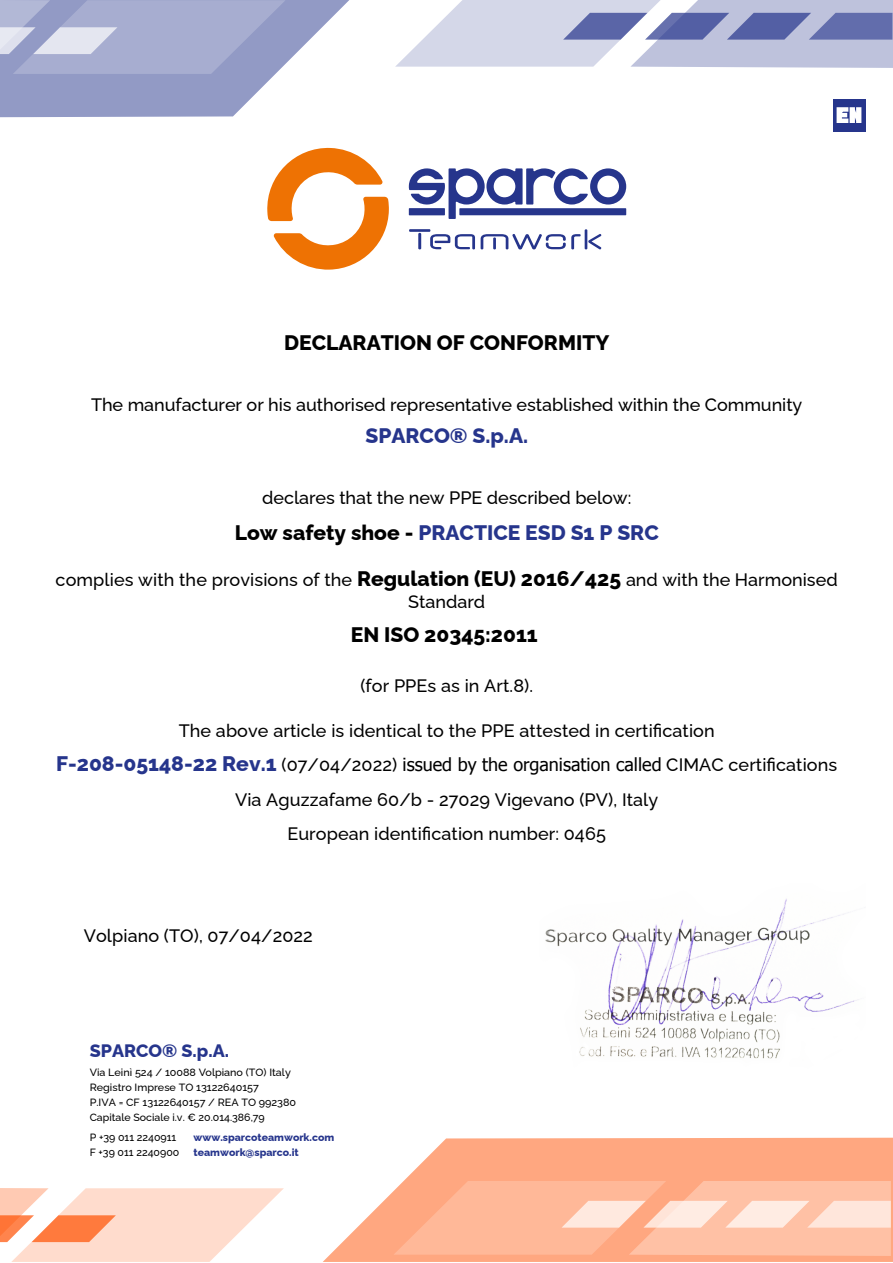
<style>
.page{position:relative;width:893px;height:1263px;background:#fff}
.page>*{position:absolute;margin:0;border:0;box-sizing:border-box;transform-origin:0 0}
.t1{font:800 21px "Raleway";color:#26358c}
.t2{font:800 21px "Raleway";color:#000}
.t3{font:500 18px/34.5px "Raleway";letter-spacing:.005em;color:#000;text-align:center}
.t4{font:800 18px "Raleway";color:#26358c}
.t5{font:500 10.5px/15px "Raleway";color:#000}
.t6{font:800 10.5px/15px "Raleway";color:#26358c}
.s1{color:#000}
.s2{font-weight:800;font-size:21px}
.s3{font-weight:800;font-size:21px;color:#26358c}
.s4{font-family:"Tahoma";font-weight:400}
</style>
<div class="page">
<svg style="left:0;top:0;width:349px;height:117px"></svg>
<svg style="left:395px;top:0;width:498px;height:68px;background:#bbc0db"></svg>
<svg style="left:323px;top:1138px;width:570px;height:124px;fill:#ffa780"></svg>
<svg style="left:394px;top:1181px;width:497px;height:75px;background:#ffc1a5"></svg>
<svg style="left:0;top:1188px;width:284px;height:74px"></svg>
<svg style="left:409px;top:168px;width:217px;height:51px"></svg>
<hr style="left:418px;top:233px;width:3px;height:16px;background:#26358c">
<hr style="left:409px;top:229px;width:21px;height:3px;background:#26358c">
<svg style="left:430px;top:234px;width:45px;height:15px"></svg>
<svg style="left:481px;top:229px;width:120px;height:20px"></svg>
<svg style="left:267px;top:148px;width:122px;height:122px"></svg>
<img style="left:545px;top:899px;width:314px;height:160px">
<div style="left:833px;top:99px;width:32px;height:33px;background:#26358c"></div>
<svg style="left:837px;top:107px;width:24px;height:16px"></svg>
<p class="t2" style="left:284px;top:326px;width:327px">DECLARATION OF CONFORMITY</p>
<p class="t3" style="left:91px;top:385px;width:713px">The manufacturer or his authorised representative established within the Community</p>
<p class="t1" style="left:365px;top:419px;width:164px">SPARCO® S.p.A.</p>
<p class="t3" style="left:262px;top:478px;width:371px">declares that the new PPE described below:</p>
<p class="t1" style="left:235px;top:516px;width:426px"><span class="s1">Low safety shoe -</span> PRACTICE ESD S1 P SRC</p>
<p class="t3" style="left:56px;top:567px;width:784px;line-height:21.6px">complies with the provisions of the <span class="s2">Regulation (EU) 2016/425</span> and with the Harmonised<br>Standard</p>
<p class="t2" style="left:351px;top:618px;width:188px">EN ISO 20345:2011</p>
<p class="t3" style="left:360px;top:666px;width:174px">(for PPEs as in Art.8).</p>
<p class="t3" style="left:56px;top:711px;width:783px">The above article is identical to the PPE attested in certification<br><span class="s3">F-208-05148-22 Rev.1</span> (07/04/2022) <span class="s4">issued by the organisation called</span> CIMAC certifications Via Aguzzafame 60/b - 27029 Vigevano (PV), Italy<br>European identification number: 0465</p>
<p class="t3" style="left:84px;top:916px;width:231px">Volpiano (TO), 07/04/2022</p>
<p class="t4" style="left:90px;top:1036px;width:141px">SPARCO® S.p.A.</p>
<p class="t5" style="left:90px;top:1063px;width:208px">Via Leinì 524 / 10088 Volpiano (TO) Italy Registro Imprese TO 13122640157<br>P.IVA = CF 13122640157 / REA TO 992380<br>Capitale Sociale i.v. € 20.014.386,79</p>
<p class="t6" style="left:194px;top:1129px;width:142px">www.sparcoteamwork.com teamwork@sparco.it</p>
<p class="t5" style="left:90px;top:1129px;width:91px">P +39 011 2240911<br>F +39 011 2240900</p>
</div>
